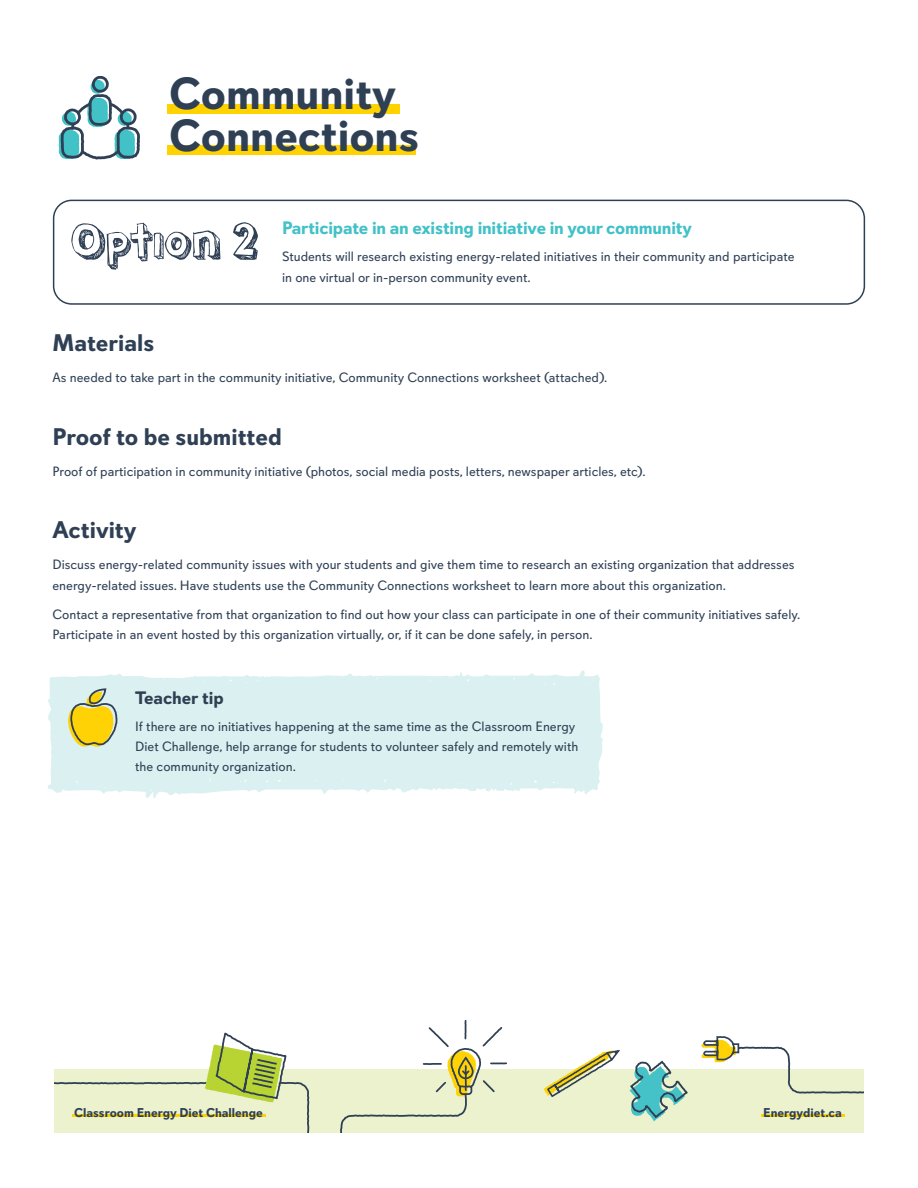
<style>
.page{position:relative;width:918px;height:1188px;background:#fff}
.page>*{position:absolute;margin:0;border:0;box-sizing:border-box;transform-origin:0 0}
.t1{font:700 45px/42px "Davis Sans";color:#2f4055}
.t2{font:700 24px "Davis Sans";color:#2f4055}
.t3{font:700 18px "Davis Sans";letter-spacing:-.01em;color:#42c1c7}
.t4{font:700 18px "Davis Sans";color:#2f4055}
.Copy{font:13.5px/20.2px "Davis Sans";color:#2f4055}
.t5{font:700 12.75px "Davis Sans";color:#2f4055}
</style>
<div class="page">
<div style="left:53px;top:200px;width:812px;height:105px;border:2px solid #2f4055;border-radius:18px"></div>
<svg style="left:233px;top:222px;width:25px;height:38px"></svg>
<svg style="left:71px;top:223px;width:149px;height:47px"></svg>
<svg style="left:48px;top:670px;width:555px;height:128px"></svg>
<div style="left:51px;top:677px;width:536px;height:114px;background:#dbf0f0"></div>
<svg style="left:68px;top:688px;width:49px;height:59px;background:#d9cb62"></svg>
<div style="left:54px;top:1069px;width:810px;height:63px;background:#ebf2cd"></div>
<svg style="left:54px;top:1032px;width:256px;height:100px"></svg>
<svg style="left:701px;top:1036px;width:163px;height:58px"></svg>
<svg style="left:544px;top:1050px;width:76px;height:47px"></svg>
<svg style="left:629px;top:1060px;width:59px;height:61px"></svg>
<hr style="left:761px;top:1115px;width:84px;height:2px;background:#fed205">
<hr style="left:72px;top:1115px;width:194px;height:2px;background:#fed205">
<svg style="left:340px;top:1020px;width:167px;height:112px"></svg>
<div style="left:167px;top:104px;width:233px;height:10px;background:#ffd200"></div>
<div style="left:167px;top:145px;width:249px;height:10px;background:#ffd200"></div>
<svg style="left:59px;top:76px;width:81px;height:84px"></svg>
<h1 class="t1" style="left:169px;top:73px;width:252px">Community<br>Connections</h1>
<h4 class="t3" style="left:282px;top:217px;width:411px">Participate in an existing initiative in your community</h4>
<p class="Copy" style="left:282px;top:247px;width:514px">Students will research existing energy-related initiatives in their community and participate in one virtual or in-person community event.</p>
<h3 class="t2" style="left:52px;top:328px;width:103px">Materials</h3>
<p class="Copy" style="left:52px;top:367px;width:557px">As needed to take part in the community initiative, Community Connections worksheet (attached).</p>
<h3 class="t2" style="left:52px;top:422px;width:231px">Proof to be submitted</h3>
<p class="Copy" style="left:52px;top:461px;width:595px">Proof of participation in community initiative (photos, social media posts, letters, newspaper articles, etc).</p>
<h3 class="t2" style="left:52px;top:516px;width:85px">Activity</h3>
<p class="Copy" style="left:52px;top:555px;width:744px">Discuss energy-related community issues with your students and give them time to research an existing organization that addresses energy-related issues. Have students use the Community Connections worksheet to learn more about this organization.</p>
<p class="Copy" style="left:52px;top:604px;width:750px">Contact a representative from that organization to find out how your class can participate in one of their community initiatives safely.<br>Participate in an event hosted by this organization virtually, or, if it can be done safely, in person.</p>
<h4 class="t4" style="left:135px;top:687px;width:90px">Teacher tip</h4>
<p class="Copy" style="left:135px;top:716px;width:445px">If there are no initiatives happening at the same time as the Classroom Energy<br>Diet Challenge, help arrange for students to volunteer safely and remotely with the community organization.</p>
<p class="t5" style="left:74px;top:1105px;width:190px">Classroom Energy Diet Challenge</p>
<p class="t5" style="left:763px;top:1105px;width:80px">Energydiet.ca</p>
</div>
